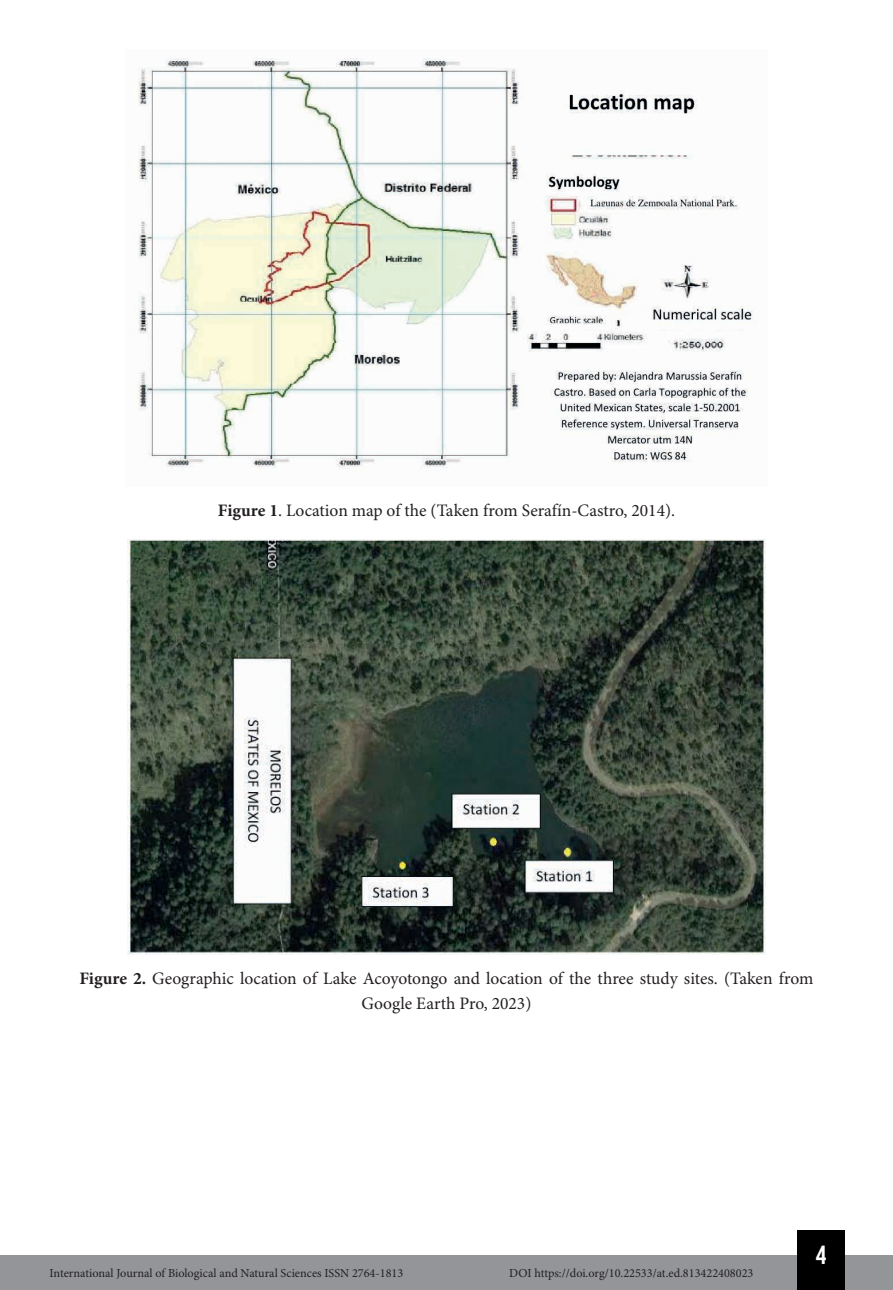
<style>
.page{position:relative;width:893px;height:1290px;background:#fff}
.page>*{position:absolute;margin:0;border:0;box-sizing:border-box;transform-origin:0 0}
.t1{font:26.25px "Bebas Kai";color:#fff}
.t2{font:17.5px/24.5px "Minion Pro";color:#231f20;text-align:center}
.t3{font:12.25px "Minion Pro";color:#231f20}
.s1{font-weight:700}
</style>
<div class="page">
<div style="left:0;top:1255px;width:893px;height:35px;background:#939598"></div>
<div style="left:797px;top:1230px;width:48px;height:60px;background:#000"></div>
<img style="left:137px;top:58px;width:616px;height:411px">
<img style="left:128px;top:539px;width:637px;height:416px">
<p class="t2" style="left:218px;top:498px;width:459px"><span class="s1">Figure 1</span>. Location map of the (Taken from Serafín-Castro, 2014).</p>
<p class="t2" style="left:79px;top:967px;width:736px"><span class="s1">Figure 2.</span> Geographic location of Lake Acoyotongo and location of the three study sites. (Taken from<br>Google Earth Pro, 2023)</p>
<p class="t3" style="left:50px;top:1266px;width:355px">International Journal of Biological and Natural Sciences ISSN 2764-1813</p>
<p class="t3" style="left:509px;top:1266px;width:246px">DOI https://doi.org/10.22533/at.ed.813422408023</p>
<h1 class="t1" style="left:816px;top:1241px;width:12px">4</h1>
</div>
